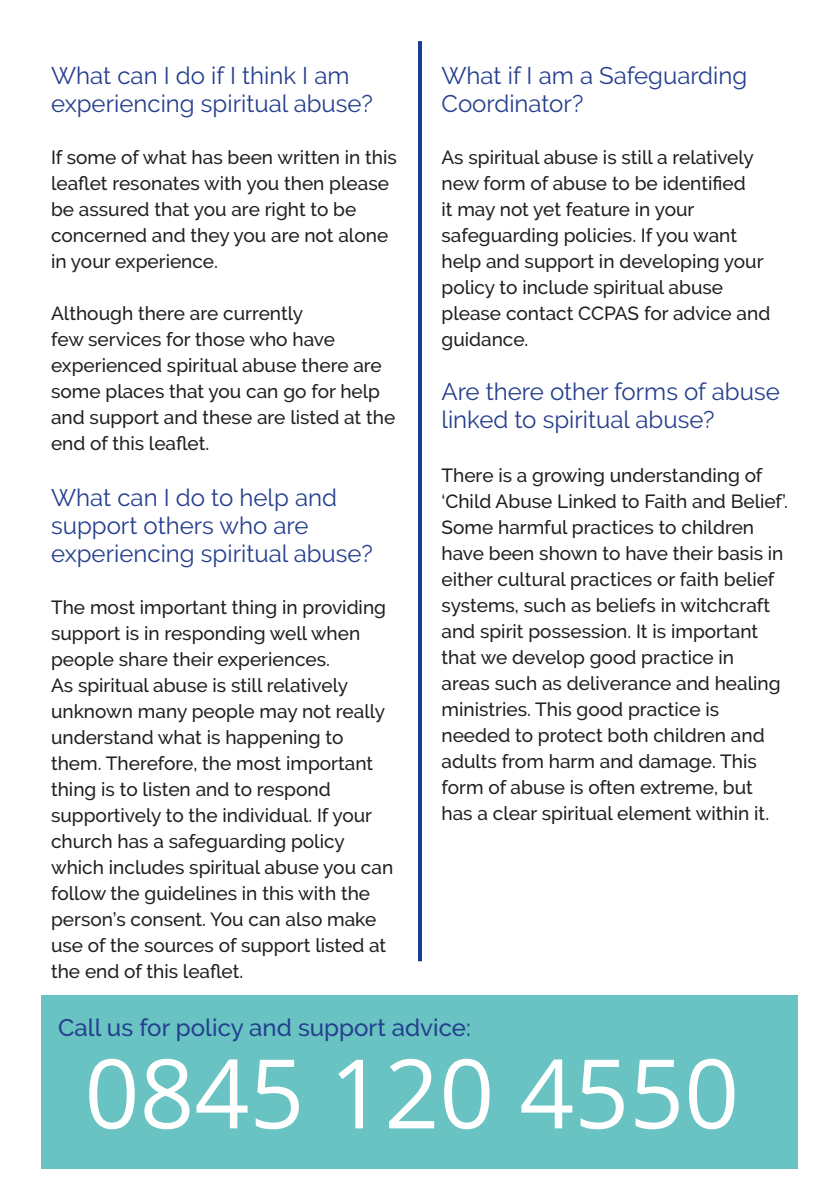
<style>
.page{position:relative;width:840px;height:1191px;background:#fff}
.page>*{position:absolute;margin:0;border:0;box-sizing:border-box;transform-origin:0 0}
.t1{font:96px "Open Sans";color:#fff}
.t2{font:24px/28px "Raleway";color:#253f8e}
.t3{font:500 24px "Raleway";color:#253f8e}
.t4{font:500 19px/26px "Raleway";color:#231f20}
</style>
<div class="page">
<hr style="left:418px;top:41px;width:4px;height:920px;background:#1b3e93">
<div style="left:41px;top:995px;width:756px;height:174px;background:#69c3c3"></div>
<p class="t2" style="left:51px;top:61px;width:323px">What can I do if I think I am experiencing spiritual abuse?</p>
<p class="t4" style="left:51px;top:144px;width:347px">If some of what has been written in this leaflet resonates with you then please</p>
<p class="t4" style="left:51px;top:196px;width:338px">be assured that you are right to be concerned and they you are not alone in your experience.</p>
<p class="t4" style="left:51px;top:300px;width:345px">Although there are currently<br>few services for those who have experienced spiritual abuse there are some places that you can go for help and support and these are listed at the end of this leaflet.</p>
<p class="t2" style="left:51px;top:483px;width:323px">What can I do to help and support others who are experiencing spiritual abuse?</p>
<p class="t4" style="left:51px;top:594px;width:343px">The most important thing in providing support is in responding well when people share their experiences.<br>As spiritual abuse is still relatively unknown many people may not really understand what is happening to them. Therefore, the most important thing is to listen and to respond supportively to the individual. If your church has a safeguarding policy which includes spiritual abuse you can follow the guidelines in this with the person’s consent. You can also make use of the sources of support listed at the end of this leaflet.</p>
<p class="t2" style="left:441px;top:61px;width:307px">What if I am a Safeguarding<br>Coordinator?</p>
<p class="t4" style="left:441px;top:144px;width:330px">As spiritual abuse is still a relatively new form of abuse to be identified<br>it may not yet feature in your safeguarding policies. If you want help and support in developing your policy to include spiritual abuse please contact CCPAS for advice and guidance.</p>
<p class="t2" style="left:441px;top:377px;width:339px">Are there other forms of abuse linked to spiritual abuse?</p>
<p class="t4" style="left:441px;top:462px;width:347px">There is a growing understanding of ‘Child Abuse Linked to Faith and Belief’.<br>Some harmful practices to children have been shown to have their basis in either cultural practices or faith belief systems, such as beliefs in witchcraft and spirit possession. It is important that we develop good practice in<br>areas such as deliverance and healing ministries. This good practice is needed to protect both children and adults from harm and damage. This form of abuse is often extreme, but has a clear spiritual element within it.</p>
<p class="t3" style="left:58px;top:1014px;width:414px">Call us for policy and support advice:</p>
<p class="t1" style="left:84px;top:1027px;width:655px">0845 120 4550</p>
</div>
